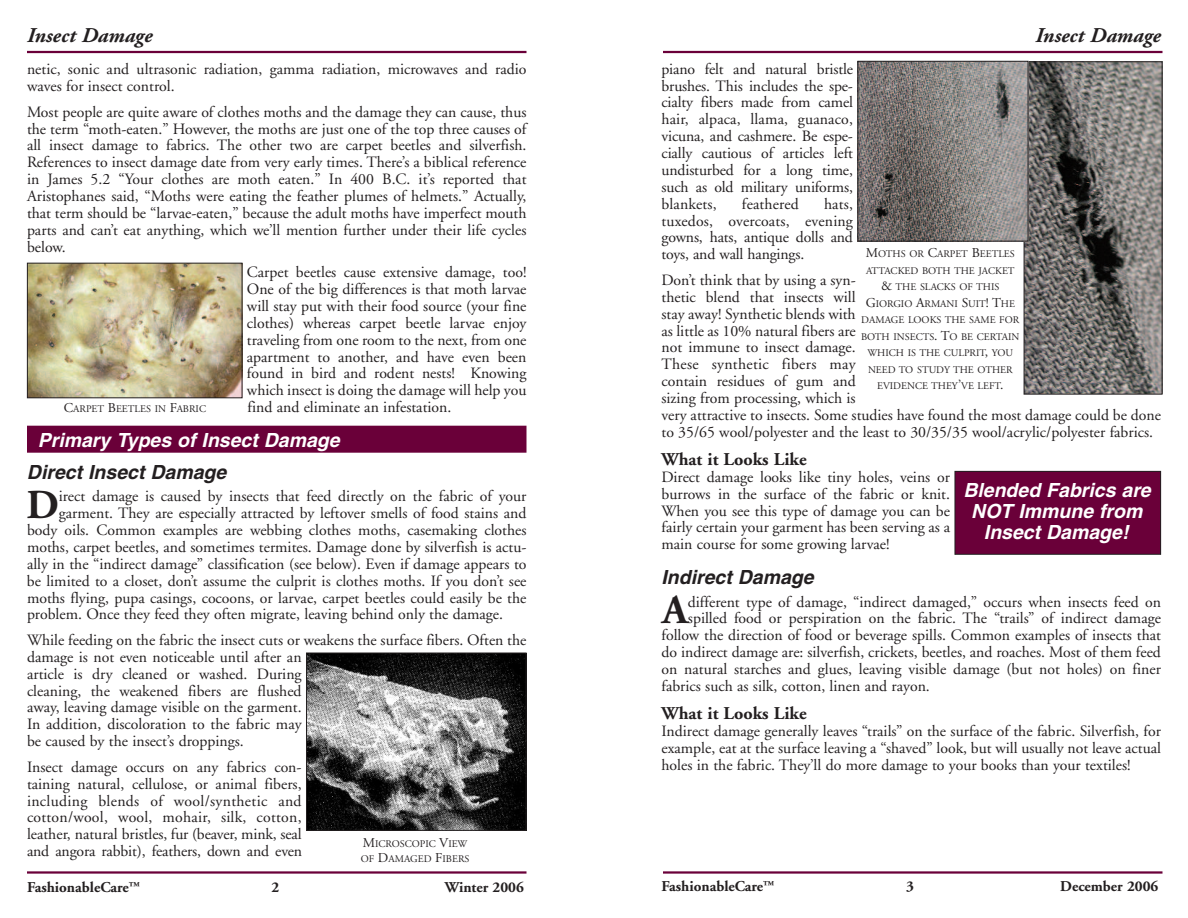
<style>
.page{position:relative;width:1188px;height:918px;background:#fff}
.page>*{position:absolute;margin:0;border:0;box-sizing:border-box;transform-origin:0 0}
.t1{font:700 41.1px "Adobe Garamond";color:#231f20}
.t2{font:italic 700 21px "Adobe Garamond";color:#231f20}
.t3{font:italic 700 19.5px/21px "Helvetica";color:#fff;text-align:center}
.t4{font:italic 700 19.5px "Helvetica";color:#231f20}
.t5{font:700 18px "Adobe Garamond";color:#231f20}
.t6{font:15.75px/17px "Adobe Garamond";color:#231f20;text-align:justify}
.t7{font:700 15px "Adobe Garamond";color:#231f20}
.t8{font:10.2px/16.5px "Adobe Garamond";color:#231f20;text-align:center}
.s1{font-size:13.5px}
</style>
<div class="page">
<div style="left:955px;top:471px;width:206px;height:83px;background:#6a0039"></div>
<div style="left:955px;top:471px;width:206px;height:84px;border:1px solid #231f20"></div>
<img style="left:1026px;top:63px;width:134px;height:330px">
<div style="left:1024px;top:61px;width:138px;height:334px;border:1px solid #231f20"></div>
<img style="left:859px;top:63px;width:167px;height:177px">
<div style="left:857px;top:61px;width:171px;height:181px;border:1px solid #231f20"></div>
<hr style="left:663px;top:51px;width:499px;height:2px;background:#6a0039">
<hr style="left:663px;top:871px;width:499px;height:3px;background:#6a0039">
<div style="left:27px;top:426px;width:499px;height:27px;background:#6a0039"></div>
<img style="left:29px;top:265px;width:211px;height:131px">
<div style="left:27px;top:263px;width:215px;height:135px;border:1px solid #231f20"></div>
<img style="left:308px;top:655px;width:216px;height:174px">
<div style="left:306px;top:653px;width:220px;height:178px;border:1px solid #231f20"></div>
<hr style="left:27px;top:51px;width:499px;height:2px;background:#6a0039">
<hr style="left:27px;top:871px;width:499px;height:3px;background:#6a0039">
<h2 class="t2" style="left:27px;top:27px;width:127px">Insect Damage</h2>
<p class="t6" style="left:27px;top:62px;width:501px">netic, sonic and ultrasonic radiation, gamma radiation, microwaves and radio waves for insect control.</p>
<p class="t6" style="left:27px;top:105px;width:501px">Most people are quite aware of clothes moths and the damage they can cause, thus the term “moth-eaten.” However, the moths are just one of the top three causes of all insect damage to fabrics. The other two are carpet beetles and silverfish.<br>References to insect damage date from very early times. There’s a biblical reference in James 5.2 “Your clothes are moth eaten.” In 400 B.C. it’s reported that Aristophanes said, “Moths were eating the feather plumes of helmets.” Actually, that term should be “larvae-eaten,” because the adult moths have imperfect mouth parts and can’t eat anything, which we’ll mention further under their life cycles below.</p>
<p class="t6" style="left:247px;top:265px;width:281px">Carpet beetles cause extensive damage, too!<br>One of the big differences is that moth larvae will stay put with their food source (your fine clothes) whereas carpet beetle larvae enjoy traveling from one room to the next, from one apartment to another, and have even been found in bird and rodent nests! Knowing which insect is doing the damage will help you find and eliminate an infestation.</p>
<p class="t3" style="left:38px;top:432px;width:303px">Primary Types of Insect Damage</p>
<p class="t4" style="left:27px;top:465px;width:201px">Direct Insect Damage</p>
<h1 class="t1" style="left:26px;top:489px;width:34px">D</h1>
<p class="t6" style="left:59px;top:489px;width:469px">irect damage is caused by insects that feed directly on the fabric of your</p>
<p class="t8" style="left:64px;top:401px;width:144px"><span class="s1">C</span>ARPET <span class="s1">B</span>EETLES IN <span class="s1">F</span>ABRIC</p>
<p class="t6" style="left:59px;top:506px;width:469px">garment. They are especially attracted by leftover smells of food stains and</p>
<p class="t6" style="left:27px;top:523px;width:501px">body oils. Common examples are webbing clothes moths, casemaking clothes</p>
<p class="t6" style="left:27px;top:540px;width:501px">moths, carpet beetles, and sometimes termites. Damage done by silverfish is actu-</p>
<p class="t6" style="left:27px;top:557px;width:501px">ally in the “indirect damage” classification (see below). Even if damage appears to</p>
<p class="t6" style="left:27px;top:574px;width:501px">be limited to a closet, don’t assume the culprit is clothes moths. If you don’t see</p>
<p class="t6" style="left:27px;top:591px;width:501px">moths flying, pupa casings, cocoons, or larvae, carpet beetles could easily be the</p>
<p class="t6" style="left:27px;top:607px;width:478px">problem. Once they feed they often migrate, leaving behind only the damage.</p>
<p class="t6" style="left:27px;top:633px;width:501px;text-align:left">While feeding on the fabric the insect cuts or weakens the surface fibers. Often the damage is not even noticeable until after an<br>article is dry cleaned or washed. During<br>cleaning, the weakened fibers are flushed<br>away, leaving damage visible on the garment.<br>In addition, discoloration to the fabric may<br>be caused by the insect’s droppings.</p>
<p class="t6" style="left:27px;top:760px;width:277px">Insect damage occurs on any fabrics con&shy;taining natural, cellulose, or animal fibers, including blends of wool/synthetic and cotton/wool, wool, mohair, silk, cotton, leather, natural bristles, fur (beaver, mink, seal and angora rabbit), feathers, down and even</p>
<p class="t7" style="left:27px;top:881px;width:114px">FashionableCare<sup>™</sup></p>
<p class="t7" style="left:272px;top:881px;width:9px">2</p>
<p class="t7" style="left:445px;top:881px;width:80px">Winter 2006</p>
<p class="t8" style="left:361px;top:837px;width:110px;line-height:15px;text-align:left"><span class="s1">M</span>ICROSCOPIC <span class="s1">V</span>IEW<br>OF <span class="s1">D</span>AMAGED <span class="s1">F</span>IBERS</p>
<h2 class="t2" style="left:1036px;top:27px;width:127px">Insect Damage</h2>
<p class="t6" style="left:662px;top:62px;width:193px">piano felt and natural bristle brushes. This includes the spe&shy;cialty fibers made from camel hair, alpaca, llama, guanaco, vicuna, and cashmere. Be espe&shy;cially cautious of articles left undisturbed for a long time, such as old military uniforms, blankets,</p>
<p class="t6" style="left:662px;top:197px;width:193px;text-indent:163px">hats, tuxedos, overcoats, evening gowns, hats, antique dolls and toys, and wall hangings.</p>
<p class="t6" style="left:662px;top:273px;width:501px;text-align:left">Don’t think that by using a syn-<br>thetic blend that insects will<br>stay away! Synthetic blends with<br>as little as 10% natural fibers are<br>not immune to insect damage.<br>These synthetic fibers may<br>contain residues of gum and<br>sizing from processing, which is<br>very attractive to insects. Some studies have found the most damage could be done to 35/65 wool/polyester and the least to 30/35/35 wool/acrylic/polyester fabrics.</p>
<p class="t5" style="left:662px;top:452px;width:147px">What it Looks Like</p>
<p class="t6" style="left:662px;top:470px;width:290px">Direct damage looks like tiny holes, veins or burrows in the surface of the fabric or knit.<br>When you see this type of damage you can be fairly certain your garment has been serving as a main course for some growing larvae!</p>
<p class="t4" style="left:662px;top:570px;width:154px">Indirect Damage</p>
<h1 class="t1" style="left:662px;top:594px;width:27px">A</h1>
<p class="t6" style="left:688px;top:594px;width:475px">different type of damage, “indirect damaged,” occurs when insects feed on</p>
<p class="t6" style="left:742px;top:197px;width:58px">feathered</p>
<p class="t8" style="left:861px;top:247px;width:160px"><span class="s1">M</span>OTHS OR <span class="s1">C</span>ARPET <span class="s1">B</span>EETLES<br>ATTACKED BOTH THE JACKET <span class="s1">&amp;</span> THE SLACKS OF THIS<br><span class="s1">G</span>IORGIO <span class="s1">A</span>RMANI <span class="s1">S</span>UIT<span class="s1">! T</span>HE<br>DAMAGE LOOKS THE SAME FOR<br>BOTH INSECTS<span class="s1">. T</span>O BE CERTAIN<br>WHICH IS THE CULPRIT<span class="s1">,</span> YOU<br>NEED TO STUDY THE OTHER<br>EVIDENCE THEY<span class="s1">’</span>VE LEFT<span class="s1">.</span></p>
<p class="t3" style="left:963px;top:481px;width:189px">Blended Fabrics are<br>NOT Immune from<br>Insect Damage!</p>
<p class="t6" style="left:688px;top:611px;width:475px">spilled food or perspiration on the fabric. The “trails” of indirect damage</p>
<p class="t6" style="left:662px;top:628px;width:501px">follow the direction of food or beverage spills. Common examples of insects that</p>
<p class="t6" style="left:662px;top:645px;width:501px">do indirect damage are: silverfish, crickets, beetles, and roaches. Most of them feed</p>
<p class="t6" style="left:662px;top:662px;width:501px">on natural starches and glues, leaving visible damage (but not holes) on finer</p>
<p class="t6" style="left:662px;top:679px;width:270px">fabrics such as silk, cotton, linen and rayon.</p>
<p class="t5" style="left:662px;top:706px;width:147px">What it Looks Like</p>
<p class="t6" style="left:662px;top:724px;width:501px">Indirect damage generally leaves “trails” on the surface of the fabric. Silverfish, for example, eat at the surface leaving a “shaved” look, but will usually not leave actual holes in the fabric. They’ll do more damage to your books than your textiles!</p>
<p class="t7" style="left:662px;top:880px;width:114px">FashionableCare<sup>™</sup></p>
<p class="t7" style="left:906px;top:880px;width:9px">3</p>
<p class="t7" style="left:1060px;top:880px;width:100px">December 2006</p>
</div>
